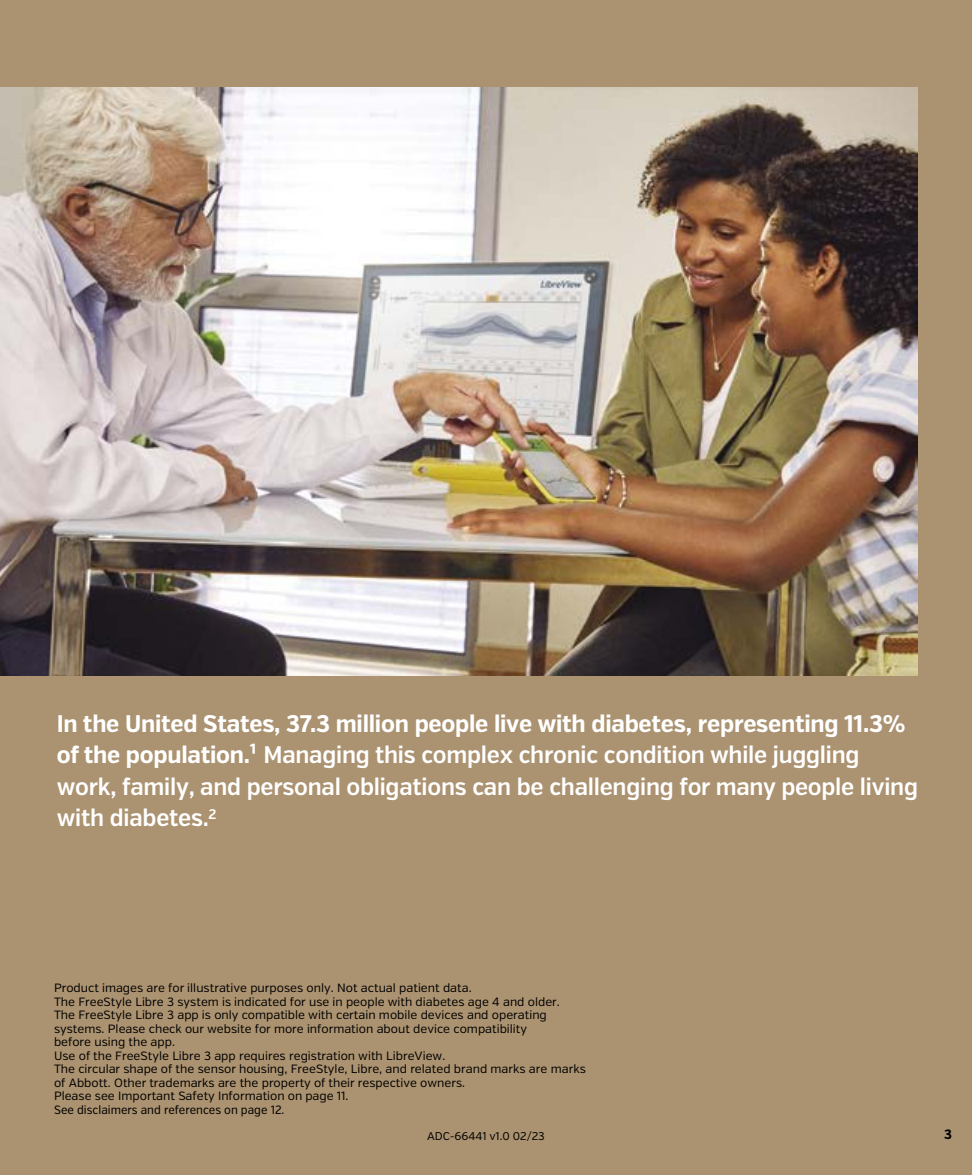
<style>
.page{position:relative;width:972px;height:1175px;background:#fff}
.page>*{position:absolute;margin:0;border:0;box-sizing:border-box;transform-origin:0 0}
.t1{font:600 condensed 24px/31.5px "Verb";letter-spacing:-.01em;color:#fff}
.t2{font:700 condensed 13.5px "Verb";color:#000}
.t3{font:12px/13.5px "Verb";color:#000}
.t4{font:12px "Verb Cond";color:#000}
.t5{font:11.25px "Verb";color:#000}
.s1{font-weight:700}
</style>
<div class="page">
<div style="left:0;top:0;width:972px;height:1174px;background:#ab9270"></div>
<img style="left:0;top:88px;width:918px;height:587px">
<p class="t1" style="left:57px;top:708px;width:863px"><span class="s1">In the United States, 37.3 million people live with diabetes, representing 11.3% of the population.¹</span> Managing this complex chronic condition while juggling work, family, and personal obligations can be challenging for many people living with diabetes.<sup>2</sup></p>
<p class="t3" style="left:54px;top:981px;width:533px">Product images are for illustrative purposes only. Not actual patient data.<br>The FreeStyle Libre 3 system is indicated for use in people with diabetes age 4 and older.<br>The FreeStyle Libre 3 app is only compatible with certain mobile devices and operating systems. Please check our website for more information about device compatibility<br>before using the app.<br>Use of the FreeStyle Libre 3 app requires registration with LibreView.<br>The circular shape of the sensor housing, FreeStyle, Libre, and related brand marks are marks of Abbott. Other trademarks are the property of their respective owners.<br>Please see Important Safety Information on page 11.</p>
<p class="t4" style="left:54px;top:1102px;width:232px">See disclaimers and references on page 12.</p>
<p class="t5" style="left:427px;top:1129px;width:119px">ADC-66441 v1.0 02/23</p>
<p class="t2" style="left:944px;top:1125px;width:9px">3</p>
<p class="t5" style="left:427px;top:1124px;width:119px">ADC-66441 v1.0 02/23</p>
</div>
